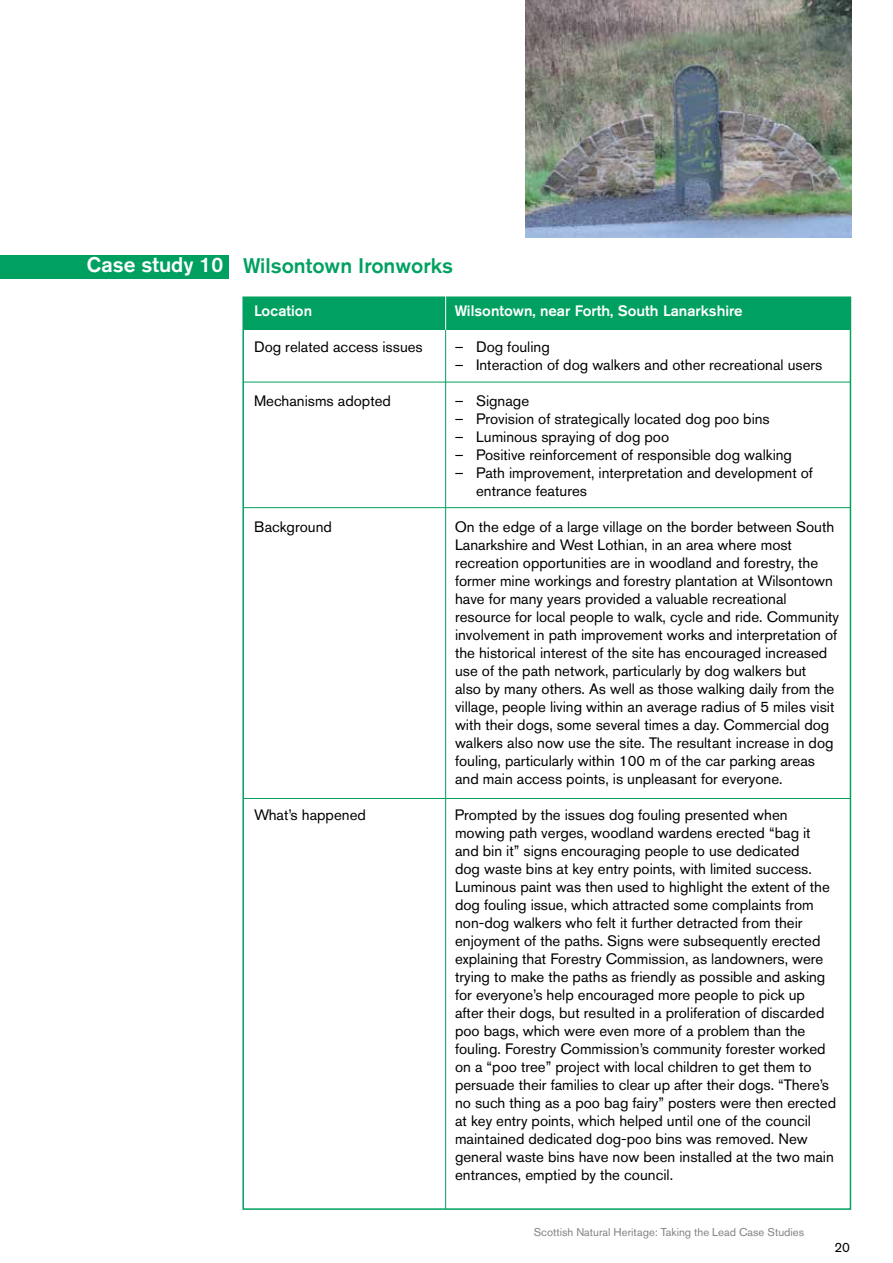
<style>
.page{position:relative;width:893px;height:1263px;background:#fff}
.page>*{position:absolute;margin:0;border:0;box-sizing:border-box;transform-origin:0 0}
.t1{font:500 21px "Akzidenz Grotesk BE";color:#00a160}
.t2{font:15px/18px "Akzidenz Grotesk BE";color:#000}
.t3{font:500 15px "Akzidenz Grotesk BE";color:#fff}
.t4{font:13.5px "Akzidenz Grotesk BE";color:#000}
.t5{font:11.25px "Akzidenz Grotesk BE";color:#808285}
.s1{color:#fff}
</style>
<div class="page">
<div style="left:243px;top:297px;width:607px;height:32px;background:#00a160"></div>
<div style="left:0;top:255px;width:229px;height:24px;background:#00a160"></div>
<hr style="left:243px;top:328px;width:607px;height:2px;background:#00a160">
<hr style="left:243px;top:382px;width:607px;height:1px;background:#00a160">
<hr style="left:243px;top:507px;width:607px;height:1px;background:#00a160">
<hr style="left:243px;top:798px;width:607px;height:1px;background:#00a160">
<hr style="left:445px;top:330px;width:1px;height:879px;background:#00a160">
<hr style="left:445px;top:296px;width:1px;height:34px;background:#fff">
<img style="left:526px;top:0;width:325px;height:237px">
<h1 class="t1" style="left:87px;top:253px;width:368px"><span class="s1">Case study 10</span> Wilsontown Ironworks</h1>
<p class="t3" style="left:254px;top:301px;width:60px">Location</p>
<p class="t2" style="left:254px;top:337px;width:170px">Dog related access issues</p>
<p class="t2" style="left:254px;top:391px;width:138px">Mechanisms adopted</p>
<p class="t3" style="left:455px;top:301px;width:289px">Wilsontown, near Forth, South Lanarkshire</p>
<p class="t2" style="left:455px;top:337px;width:96px">– Dog fouling</p>
<p class="t2" style="left:455px;top:355px;width:369px">– Interaction of dog walkers and other recreational users</p>
<p class="t2" style="left:455px;top:391px;width:76px">– Signage</p>
<p class="t2" style="left:455px;top:409px;width:316px">– Provision of strategically located dog poo bins</p>
<p class="t2" style="left:455px;top:427px;width:216px">– Luminous spraying of dog poo</p>
<p class="t2" style="left:455px;top:445px;width:339px">– Positive reinforcement of responsible dog walking</p>
<p class="t2" style="left:476px;top:463px;width:338px;text-indent:-21px">– Path improvement, interpretation and development of entrance features</p>
<p class="t2" style="left:455px;top:517px;width:386px">On the edge of a large village on the border between South Lanarkshire and West Lothian, in an area where most recreation opportunities are in woodland and forestry, the former mine workings and forestry plantation at Wilsontown have for many years provided a valuable recreational resource for local people to walk, cycle and ride. Community involvement in path improvement works and interpretation of the historical interest of the site has encouraged increased use of the path network, particularly by dog walkers but<br>also by many others. As well as those walking daily from the village, people living within an average radius of 5 miles visit with their dogs, some several times a day. Commercial dog walkers also now use the site. The resultant increase in dog fouling, particularly within 100 m of the car parking areas and main access points, is unpleasant for everyone.</p>
<p class="t2" style="left:455px;top:805px;width:383px">Prompted by the issues dog fouling presented when mowing path verges, woodland wardens erected “bag it and bin it” signs encouraging people to use dedicated<br>dog waste bins at key entry points, with limited success.<br>Luminous paint was then used to highlight the extent of the dog fouling issue, which attracted some complaints from non-dog walkers who felt it further detracted from their enjoyment of the paths. Signs were subsequently erected explaining that Forestry Commission, as landowners, were trying to make the paths as friendly as possible and asking for everyone’s help encouraged more people to pick up after their dogs, but resulted in a proliferation of discarded poo bags, which were even more of a problem than the fouling. Forestry Commission’s community forester worked on a “poo tree” project with local children to get them to persuade their families to clear up after their dogs. “There’s no such thing as a poo bag fairy” posters were then erected at key entry points, which helped until one of the council maintained dedicated dog-poo bins was removed. New general waste bins have now been installed at the two main entrances, emptied by the council.</p>
<p class="t2" style="left:254px;top:517px;width:79px">Background</p>
<p class="t2" style="left:254px;top:805px;width:113px">What’s happened</p>
<p class="t5" style="left:534px;top:1225px;width:272px">Scottish Natural Heritage: Taking the Lead Case Studies</p>
<p class="t4" style="left:834px;top:1239px;width:17px">20</p>
</div>
